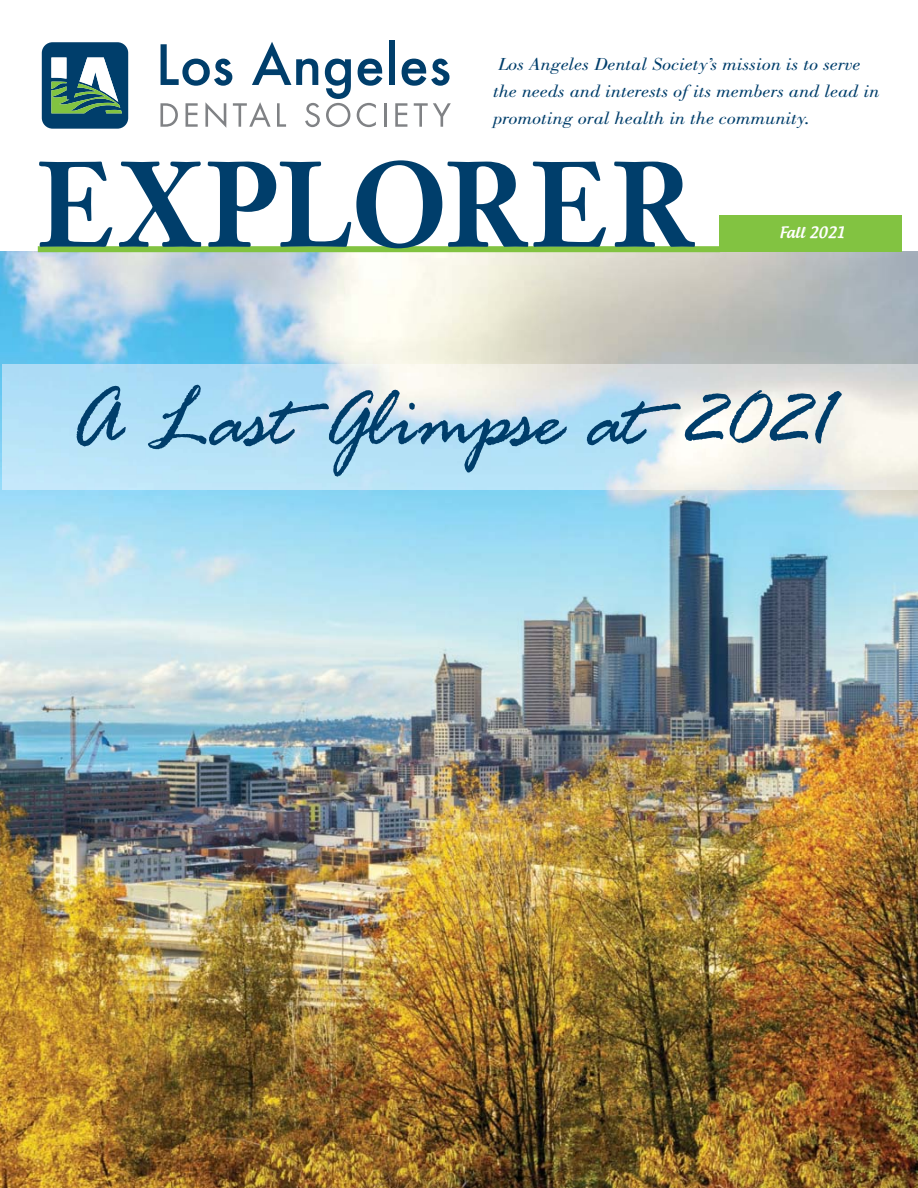
<style>
.page{position:relative;width:918px;height:1188px;background:#fff}
.page>*{position:absolute;margin:0;border:0;box-sizing:border-box;transform-origin:0 0}
.t1{font:700 119.25px "Janson Text";letter-spacing:.05em;color:#003e6b;scale:.91 1}
.t2{font:90px "Rage Italic Plain";color:#003e6b}
.t3{font:italic 18px/27px "Bodoni";color:#003e6b;scale:1.13 1}
.t4{font:500 15px "Androgyne";color:#fff}
</style>
<div class="page">
<img style="left:0;top:251px;width:917px;height:937px">
<div style="left:720px;top:215px;width:182px;height:37px;background:#82c341"></div>
<svg style="left:42px;top:42px;width:86px;height:86px;background:#3d7080"></svg>
<svg style="left:358px;top:59px;width:24px;height:27px"></svg>
<div style="left:389px;top:40px;width:6px;height:45px;background:#003e6b"></div>
<svg style="left:402px;top:59px;width:48px;height:27px"></svg>
<svg style="left:160px;top:42px;width:191px;height:86px"></svg>
<svg style="left:357px;top:103px;width:19px;height:24px"></svg>
<hr style="left:384px;top:103px;width:3px;height:24px;background:#808285">
<svg style="left:395px;top:103px;width:12px;height:24px"></svg>
<svg style="left:414px;top:103px;width:37px;height:24px"></svg>
<div style="left:38px;top:246px;width:682px;height:6px;background:#82c341"></div>
<img style="left:2px;top:364px;width:915px;height:125px">
<p class="t3" style="left:493px;top:52px;width:343px">Los Angeles Dental Society’s mission is to serve the needs and interests of its members and lead in promoting oral health in the community.</p>
<h1 class="t1" style="left:38px;top:156px;width:721px">EXPLORER</h1>
<p class="t4" style="left:780px;top:224px;width:66px">Fall 2021</p>
<h2 class="t2" style="left:70px;top:383px;width:766px">A Last Glimpse at 2021</h2>
</div>
